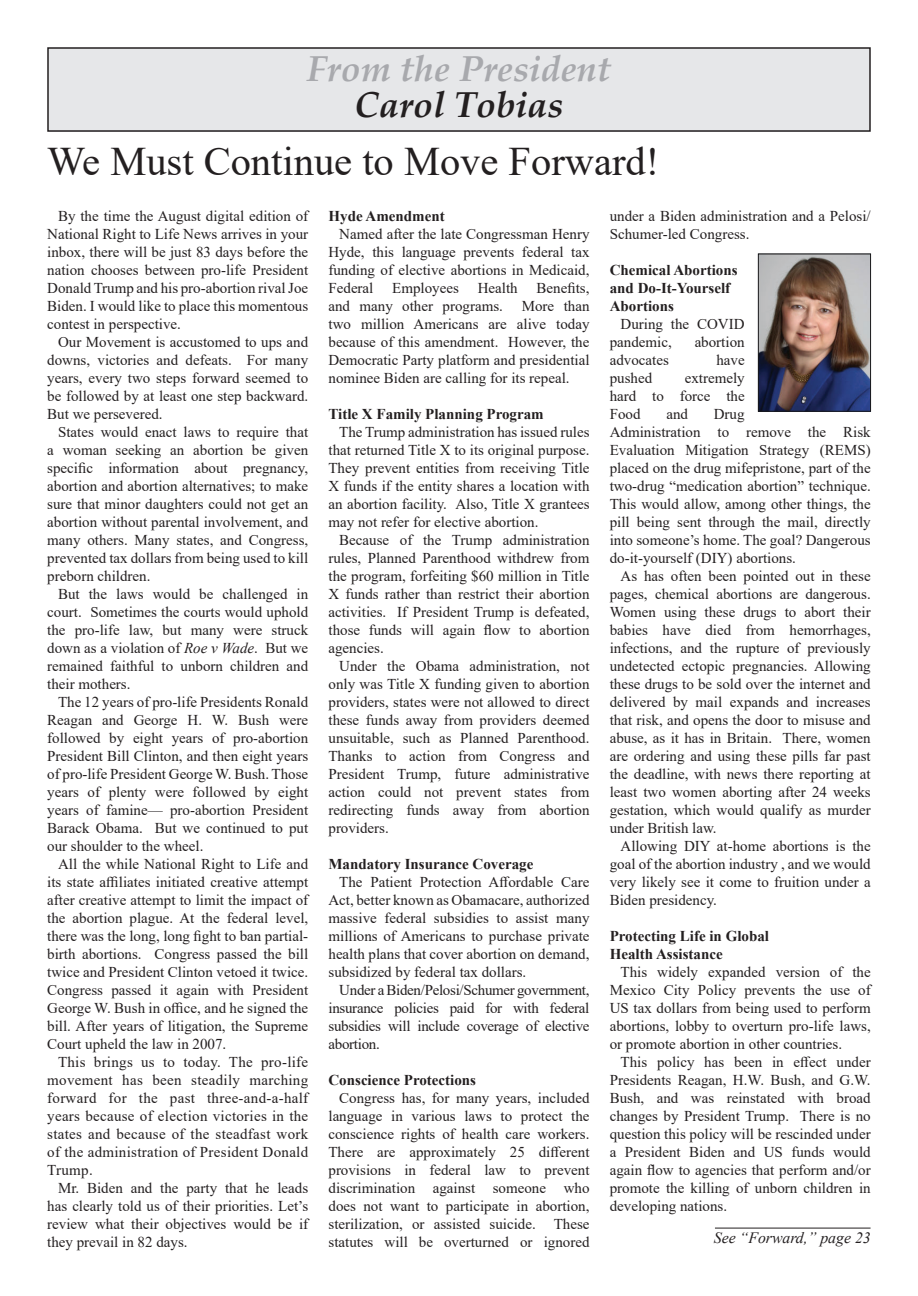
<style>
.page{position:relative;width:918px;height:1296px;background:#fff}
.page>*{position:absolute;margin:0;border:0;box-sizing:border-box;transform-origin:0 0}
.t1{font:40.5px "Times New Roman";color:#231f20}
.t2{font:italic 700 36px "Palatino Linotype";color:#a8a9ad}
.t3{font:italic 700 36px "Palatino Linotype";color:#231f20}
.t4{font:italic 15.75px "Times New Roman";color:#231f20}
.t5{font:15px/18px "Times New Roman";color:#231f20;text-align:justify}
.t6{font:700 15px/18px "Times New Roman";color:#231f20}
.s1{font-style:italic}
</style>
<div class="page">
<div style="left:48px;top:48px;width:822px;height:83px;background:#e6e7e9"></div>
<div style="left:47px;top:47px;width:824px;height:85px;border:2px solid #231f20"></div>
<img style="left:760px;top:256px;width:109px;height:153px">
<div style="left:758px;top:254px;width:113px;height:157px;border:1px solid #19191b"></div>
<hr style="left:715px;top:1228px;width:156px;height:1px;background:#231f20">
<h2 class="t2" style="left:307px;top:44px;width:306px">From the President</h2>
<h2 class="t3" style="left:354px;top:80px;width:211px">Carol Tobias</h2>
<h1 class="t1" style="left:47px;top:133px;width:614px">We Must Continue to Move Forward!</h1>
<p class="t6" style="left:328px;top:207px;width:118px">Hyde Amendment</p>
<p class="t5" style="left:328px;top:225px;width:263px;text-indent:11px">Named after the late Congressman Henry Hyde, this language prevents federal tax funding of elective abortions in Medicaid, Federal</p>
<p class="t5" style="left:47px;top:207px;width:263px;text-indent:11px">By the time the August digital edition of National Right to Life News arrives in your inbox, there will be just 83 days before the nation chooses between pro-life President Donald Trump and his pro-abortion rival Joe Biden. I would like to place this momentous contest in perspective.</p>
<p class="t5" style="left:47px;top:333px;width:263px;text-indent:11px">Our Movement is accustomed to ups and downs, victories and defeats. For many years, every two steps forward seemed to be followed by at least one step backward.<br>But we persevered.</p>
<p class="t5" style="left:47px;top:423px;width:263px;text-indent:11px">States would enact laws to require that a woman seeking an abortion be given specific information about pregnancy, abortion and abortion alternatives; to make sure that minor daughters could not get an abortion without parental involvement, and many others. Many states, and Congress, prevented tax dollars from being used to kill preborn children.</p>
<p class="t5" style="left:47px;top:585px;width:263px;text-indent:11px">But the laws would be challenged in court. Sometimes the courts would uphold the pro-life law, but many were struck down as a violation of <span class="s1">Roe v Wade</span>. But we remained faithful to unborn children and their mothers.</p>
<p class="t5" style="left:47px;top:693px;width:263px;text-indent:11px">The 12 years of pro-life Presidents Ronald Reagan and George H. W. Bush were followed by eight years of pro-abortion President Bill Clinton, and then eight years of pro-life President George W. Bush. Those years of plenty were followed by eight years of famine— pro-abortion President Barack Obama. But we continued to put our shoulder to the wheel.</p>
<p class="t5" style="left:47px;top:855px;width:263px;text-indent:11px">All the while National Right to Life and its state affiliates initiated creative attempt after creative attempt to limit the impact of the abortion plague. At the federal level, there was the long, long fight to ban partial&shy;birth abortions. Congress passed the bill twice and President Clinton vetoed it twice.<br>Congress passed it again with President George W. Bush in office, and he signed the bill. After years of litigation, the Supreme Court upheld the law in 2007.</p>
<p class="t5" style="left:47px;top:1053px;width:263px;text-indent:11px">This brings us to today. The pro-life movement has been steadily marching forward for the past three-and-a-half years because of election victories in the states and because of the steadfast work of the administration of President Donald Trump.</p>
<p class="t5" style="left:47px;top:1179px;width:263px;text-indent:11px">Mr. Biden and the party that he leads has clearly told us of their priorities. Let’s review what their objectives would be if they prevail in 82 days.</p>
<p class="t5" style="left:610px;top:207px;width:263px">under a Biden administration and a Pelosi/<br>Schumer-led Congress.</p>
<p class="t6" style="left:610px;top:261px;width:129px">Chemical Abortions and Do-It-Yourself<br>Abortions</p>
<p class="t5" style="left:610px;top:315px;width:136px;text-indent:11px">During the COVID pandemic,</p>
<p class="t5" style="left:392px;top:279px;width:68px">Employees</p>
<p class="t5" style="left:478px;top:279px;width:41px">Health</p>
<p class="t5" style="left:537px;top:279px;width:54px">Benefits,</p>
<p class="t5" style="left:328px;top:297px;width:176px">and many other programs.</p>
<p class="t5" style="left:328px;top:297px;width:263px;text-indent:193px">More than two million Americans are alive today because of this amendment. However, the Democratic Party platform and presidential nominee Biden are calling for its repeal.</p>
<p class="t6" style="left:328px;top:405px;width:217px">Title X Family Planning Program</p>
<p class="t5" style="left:328px;top:423px;width:263px;text-indent:11px">The Trump administration has issued rules that returned Title X to its original purpose.<br>They prevent entities from receiving Title X funds if the entity shares a location with an abortion facility. Also, Title X grantees may not refer for elective abortion.</p>
<p class="t5" style="left:328px;top:531px;width:263px;text-indent:11px">Because of the Trump administration rules, Planned Parenthood withdrew from the program, forfeiting $60 million in Title X funds rather than restrict their abortion activities. If President Trump is defeated, those funds will again flow to abortion agencies.</p>
<p class="t5" style="left:328px;top:657px;width:263px;text-indent:11px">Under the Obama administration, not only was Title X funding given to abortion providers, states were not allowed to direct these funds away from providers deemed unsuitable, such as Planned Parenthood.<br>Thanks to action from Congress and President Trump, future administrative action could not prevent states from redirecting funds away from abortion providers.</p>
<p class="t6" style="left:328px;top:855px;width:206px">Mandatory Insurance Coverage</p>
<p class="t5" style="left:328px;top:873px;width:263px;text-indent:11px">The Patient Protection Affordable Care Act, better known as Obamacare, authorized massive federal subsidies to assist many millions of Americans to purchase private health plans that cover abortion on demand, subsidized by federal tax dollars.</p>
<p class="t5" style="left:328px;top:981px;width:263px;text-indent:11px">Under a Biden/Pelosi/Schumer government, insurance policies paid for with federal subsidies will include coverage of elective abortion.</p>
<p class="t6" style="left:328px;top:1071px;width:149px">Conscience Protections</p>
<p class="t5" style="left:328px;top:1089px;width:263px;text-indent:11px">Congress has, for many years, included language in various laws to protect the conscience rights of health care workers.<br>There are approximately 25 different provisions in federal law to prevent discrimination against someone who does not want to participate in abortion, sterilization, or assisted suicide. These statutes will be overturned or ignored</p>
<p class="t5" style="left:695px;top:333px;width:51px">abortion</p>
<p class="t5" style="left:610px;top:351px;width:61px">advocates</p>
<p class="t5" style="left:716px;top:351px;width:30px">have</p>
<p class="t5" style="left:610px;top:369px;width:44px">pushed</p>
<p class="t5" style="left:610px;top:369px;width:136px;text-indent:75px">extremely hard to force the Food</p>
<p class="t5" style="left:666px;top:405px;width:23px">and</p>
<p class="t5" style="left:610px;top:405px;width:263px;text-align:left;text-indent:104px">Drug<br>Administration to remove the Risk Evaluation Mitigation Strategy (REMS) placed on the drug mifepristone, part of the two-drug “medication abortion” technique.<br>This would allow, among other things, the pill being sent through the mail, directly into someone’s home. The goal? Dangerous do-it-yourself (DIY) abortions.</p>
<p class="t5" style="left:610px;top:567px;width:263px;text-indent:11px">As has often been pointed out in these pages, chemical abortions are dangerous.<br>Women using these drugs to abort their babies have died from hemorrhages, infections, and the rupture of previously undetected ectopic pregnancies. Allowing these drugs to be sold over the internet and delivered by mail expands and increases that risk, and opens the door to misuse and abuse, as it has in Britain. There, women are ordering and using these pills far past the deadline, with news there reporting at least two women aborting after 24 weeks gestation, which would qualify as murder under British law.</p>
<p class="t5" style="left:610px;top:837px;width:263px;text-indent:11px">Allowing DIY at-home abortions is the goal of the abortion industry , and we would very likely see it come to fruition under a Biden presidency.</p>
<p class="t6" style="left:610px;top:927px;width:161px">Protecting Life in Global<br>Health Assistance</p>
<p class="t5" style="left:610px;top:963px;width:263px;text-indent:11px">This widely expanded version of the Mexico City Policy prevents the use of US tax dollars from being used to perform abortions, lobby to overturn pro-life laws, or promote abortion in other countries.</p>
<p class="t5" style="left:610px;top:1053px;width:263px;text-indent:11px">This policy has been in effect under Presidents Reagan, H.W. Bush, and G.W.<br>Bush, and was reinstated with broad changes by President Trump. There is no question this policy will be rescinded under a President Biden and US funds would again flow to agencies that perform and/or promote the killing of unborn children in developing nations.</p>
<p class="t4" style="left:714px;top:1226px;width:158px">See “Forward,” page 23</p>
</div>
